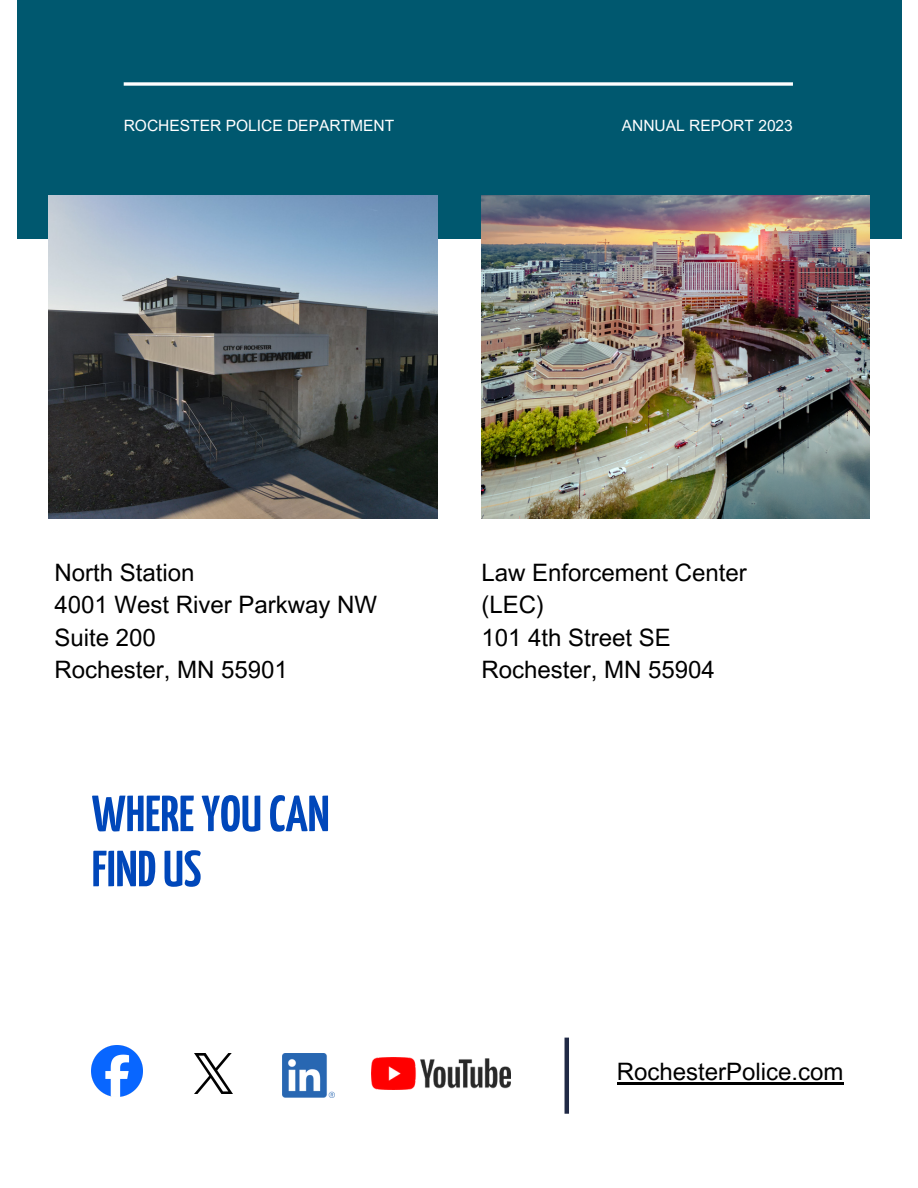
<style>
.page{position:relative;width:918px;height:1188px;background:#fff}
.page>*{position:absolute;margin:0;border:0;box-sizing:border-box;transform-origin:0 0}
.t1{font:700 50.85px/55.2px "Yanone Kaffeesatz";color:#0047ba}
.t2{font:24px/32.7px "Arial MT Pro";color:#000}
.t3{font:15.6px "Arial MT Pro";color:#fff}
</style>
<div class="page">
<div style="left:17px;top:0;width:884px;height:239px;background:#00586f"></div>
<svg style="left:124px;top:82px;width:669px;height:4px;background:#d7e4e8"></svg>
<img style="left:49px;top:196px;width:388px;height:323px">
<img style="left:481px;top:196px;width:388px;height:323px">
<img style="left:92px;top:1046px;width:50px;height:50px">
<img style="left:194px;top:1054px;width:39px;height:39px">
<img style="left:282px;top:1054px;width:52px;height:44px">
<img style="left:372px;top:1058px;width:138px;height:31px">
<hr style="left:565px;top:1038px;width:4px;height:76px;background:#202945">
<hr style="left:617px;top:1082px;width:226px;height:2px;background:#000">
<p class="t3" style="left:124px;top:120px;width:272px">ROCHESTER POLICE DEPARTMENT</p>
<h2 class="t3" style="left:622px;top:120px;width:173px">ANNUAL REPORT 2023</h2>
<h2 class="t2" style="left:55px;top:559px;width:324px">North Station<br>4001 West River Parkway NW<br>Suite 200<br>Rochester, MN 55901</h2>
<h1 class="t2" style="left:481px;top:559px;width:267px">Law Enforcement Center (LEC)<br>101 4th Street SE<br>Rochester, MN 55904</h1>
<p class="t1" style="left:92px;top:790px;width:239px">WHEREYOU CAN<br>FIND US</p>
<h2 class="t2" style="left:617px;top:1058px;width:228px">RochesterPolice.com</h2>
</div>
